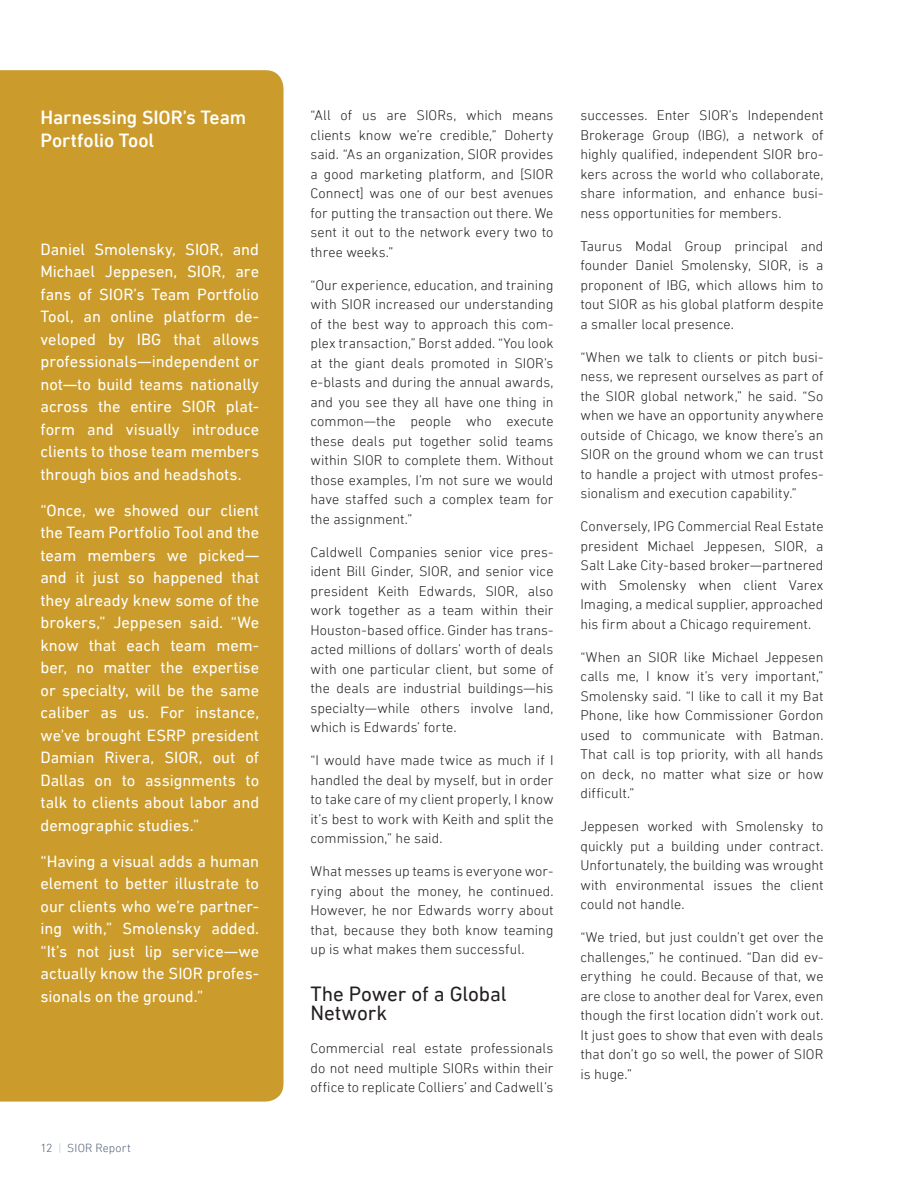
<style>
.page{position:relative;width:918px;height:1188px;background:#fff}
.page>*{position:absolute;margin:0;border:0;box-sizing:border-box;transform-origin:0 0}
.Body_Copy{font:21px/19.5px "DIN Next LT Pro";letter-spacing:-.01em;color:#231f20}
.Body_Copy-2{font:500 19.5px/22.5px "DIN Next LT Pro";letter-spacing:-.005em;color:#fff}
.Body_Copy-3{font:16.5px/22.5px "DIN Next LT Pro";color:#fff;text-align:justify}
.Body_Copy-4{font:300 14.25px/19.5px "DIN Next LT Pro";letter-spacing:.005em;color:#231f20;text-align:justify}
.t1{font:300 12px "DIN Next LT Pro";letter-spacing:.01em;color:#546379}
.s1{color:#b8c8d2}
</style>
<div class="page">
<div style="left:0;top:70px;width:284px;height:1032px;background:#cb9c2b"></div>
<p class="Body_Copy-2" style="left:40px;top:106px;width:207px">Harnessing SIOR’s Team<br>Portfolio Tool</p>
<p class="Body_Copy-3" style="left:40px;top:238px;width:220px">Daniel Smolensky, SIOR, and Michael Jeppesen, SIOR, are fans of SIOR’s Team Portfolio Tool, an online platform de&shy;veloped by IBG that allows professionals—independent or not—to build teams nationally across the entire SIOR plat&shy;form and visually introduce clients to those team members through bios and headshots.</p>
<p class="Body_Copy-3" style="left:40px;top:499px;width:220px">“Once, we showed our client the Team Portfolio Tool and the team members we picked— and it just so happened that they already knew some of the brokers,” Jeppesen said. “We know that each team mem&shy;ber, no matter the expertise or specialty, will be the same caliber as us. For instance, we’ve brought ESRP president Damian Rivera, SIOR, out of Dallas on to assignments to talk to clients about labor and demographic studies.”</p>
<p class="Body_Copy-3" style="left:40px;top:850px;width:220px">“Having a visual adds a human element to better illustrate to our clients who we’re partner&shy;ing with,” Smolensky added. “It’s not just lip service—we actually know the SIOR profes&shy;sionals on the ground.”</p>
<p class="t1" style="left:40px;top:1141px;width:92px">12 <span class="s1">|</span> SIOR Report</p>
<p class="Body_Copy-4" style="left:310px;top:105px;width:245px">“All of us are SIORs, which means clients know we’re credible,” Doherty said. “As an organization, SIOR provides a good marketing platform, and [SIOR Connect] was one of our best avenues for putting the transaction out there. We sent it out to the network every two to three weeks.”</p>
<p class="Body_Copy-4" style="left:310px;top:275px;width:245px">“Our experience, education, and training with SIOR increased our understanding of the best way to approach this com&shy;plex transaction,” Borst added. “You look at the giant deals promoted in SIOR’s e-blasts and during the annual awards, and you see they all have one thing in common—the people who execute these deals put together solid teams within SIOR to complete them. Without those examples, I’m not sure we would have staffed such a complex team for the assignment.”</p>
<p class="Body_Copy-4" style="left:310px;top:542px;width:245px">Caldwell Companies senior vice pres&shy;ident Bill Ginder, SIOR, and senior vice president Keith Edwards, SIOR, also work together as a team within their Houston-based office. Ginder has trans&shy;acted millions of dollars’ worth of deals with one particular client, but some of the deals are industrial buildings—his specialty—while others involve land, which is Edwards’ forte.</p>
<p class="Body_Copy-4" style="left:310px;top:750px;width:245px">“I would have made twice as much if I handled the deal by myself, but in order to take care of my client properly, I know it’s best to work with Keith and split the commission,” he said.</p>
<p class="Body_Copy-4" style="left:310px;top:861px;width:245px">What messes up teams is everyone wor&shy;rying about the money, he continued.<br>However, he nor Edwards worry about that, because they both know teaming up is what makes them successful.</p>
<p class="Body_Copy" style="left:310px;top:984px;width:198px">The Power of a Global<br>Network</p>
<p class="Body_Copy-4" style="left:310px;top:1038px;width:245px">Commercial real estate professionals do not need multiple SIORs within their office to replicate Colliers’ and Cadwell’s</p>
<p class="Body_Copy-4" style="left:580px;top:105px;width:245px">successes. Enter SIOR’s Independent Brokerage Group (IBG), a network of highly qualified, independent SIOR bro&shy;kers across the world who collaborate, share information, and enhance busi&shy;ness opportunities for members.</p>
<p class="Body_Copy-4" style="left:580px;top:236px;width:245px">Taurus Modal Group principal and founder Daniel Smolensky, SIOR, is a proponent of IBG, which allows him to tout SIOR as his global platform despite a smaller local presence.</p>
<p class="Body_Copy-4" style="left:580px;top:347px;width:245px">“When we talk to clients or pitch busi&shy;ness, we represent ourselves as part of the SIOR global network,” he said. “So when we have an opportunity anywhere outside of Chicago, we know there’s an SIOR on the ground whom we can trust to handle a project with utmost profes&shy;sionalism and execution capability.”</p>
<p class="Body_Copy-4" style="left:580px;top:516px;width:245px">Conversely, IPG Commercial Real Estate president Michael Jeppesen, SIOR, a Salt Lake City-based broker—partnered with Smolensky when client Varex Imaging, a medical supplier, approached his firm about a Chicago requirement.</p>
<p class="Body_Copy-4" style="left:580px;top:647px;width:245px">“When an SIOR like Michael Jeppesen calls me, I know it’s very important,” Smolensky said. “I like to call it my Bat Phone, like how Commissioner Gordon used to communicate with Batman.<br>That call is top priority, with all hands on deck, no matter what size or how difficult.”</p>
<p class="Body_Copy-4" style="left:580px;top:816px;width:245px">Jeppesen worked with Smolensky to quickly put a building under contract.<br>Unfortunately, the building was wrought with environmental issues the client could not handle.</p>
<p class="Body_Copy-4" style="left:580px;top:927px;width:245px">“We tried, but just couldn’t get over the challenges,” he continued. “Dan did ev&shy;erything he could. Because of that, we are close to another deal for Varex, even though the first location didn’t work out.<br>It just goes to show that even with deals that don’t go so well, the power of SIOR is huge.”</p>
</div>
